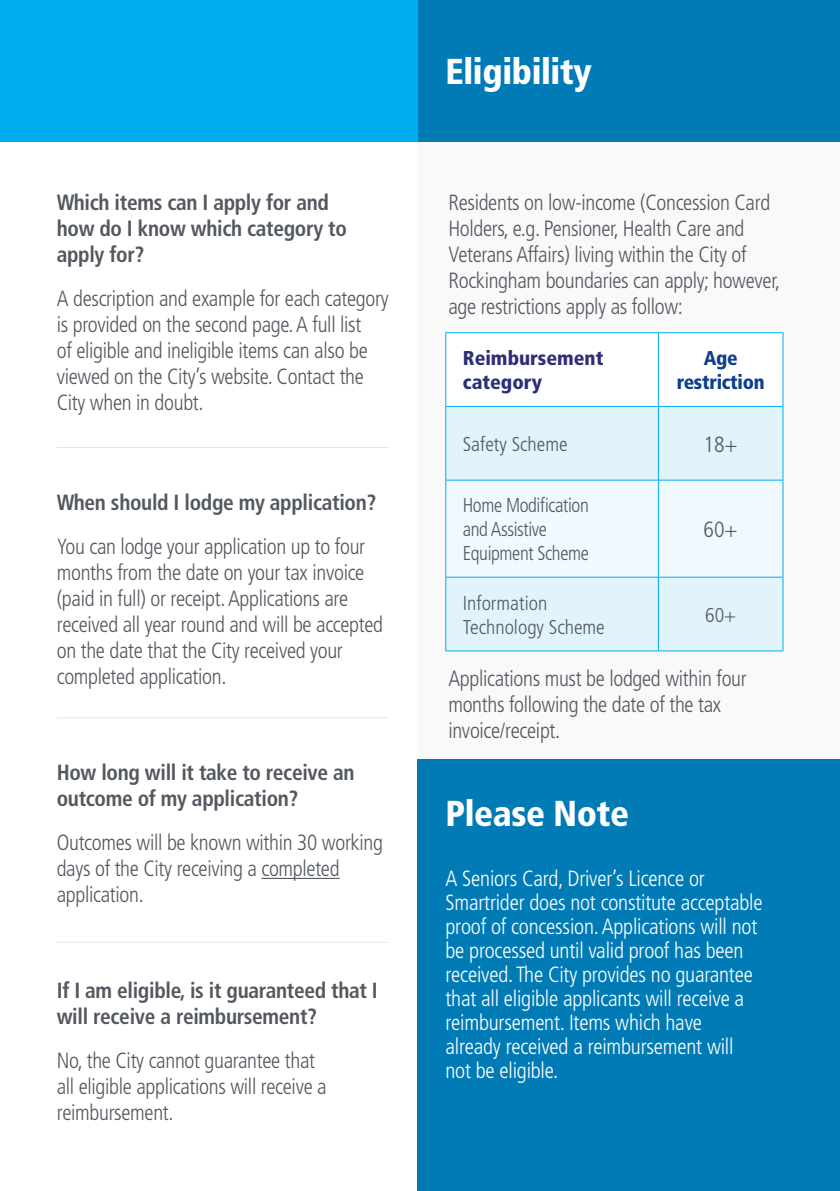
<style>
.page{position:relative;width:840px;height:1191px;background:#fff}
.page>*{position:absolute;margin:0;border:0;box-sizing:border-box;transform-origin:0 0}
.t1{font:900 condensed 36px "Frutiger LT Std";letter-spacing:-.01em;color:#fff}
.t2{font:300 condensed 22px/26px "Frutiger LT Std";letter-spacing:-.015em;color:#535860}
.t3{font:300 condensed 22px/24px "Frutiger LT Std";letter-spacing:-.01em;color:#fff}
.t4{font:700 condensed 22px/26px "Frutiger LT Std";letter-spacing:-.015em;color:#535860}
.t5{font:300 condensed 20px/24px "Frutiger LT Std";letter-spacing:-.02em;color:#535860;scale:.95 1}
.t6{font:300 condensed 20px/24px "Frutiger LT Std";color:#535860}
.t7{font:900 condensed 20px/24px "Frutiger LT Std";color:#2c2e77}
.t8{font:900 condensed 20px/24px "Frutiger LT Std";letter-spacing:-.015em;color:#103d8c;text-align:center}
.t9{font:300 condensed 20px "Frutiger LT Std";letter-spacing:-.02em;color:#535860}
.s1{font-weight:700}
</style>
<div class="page">
<div style="left:417px;top:136px;width:422px;height:1055px;background:#f9f9fa"></div>
<hr style="left:261px;top:878px;width:78px;height:1px;background:#535860">
<div style="left:384px;top:0;width:455px;height:142px;background:#007bb6"></div>
<svg style="left:446px;top:333px;width:336px;height:73px"></svg>
<div style="left:446px;top:407px;width:336px;height:243px;background:#e1f4fc"></div>
<div style="left:446px;top:481px;width:336px;height:96px;background:#f0f9fd"></div>
<hr style="left:445px;top:332px;width:213px;height:1px;background:#00aeef">
<hr style="left:445px;top:333px;width:1px;height:73px;background:#00aeef">
<hr style="left:658px;top:332px;width:124px;height:1px;background:#00aeef">
<hr style="left:657px;top:333px;width:1px;height:73px;background:#00aeef">
<hr style="left:782px;top:333px;width:1px;height:73px;background:#00aeef">
<hr style="left:445px;top:406px;width:213px;height:1px;background:#00aeef">
<hr style="left:445px;top:407px;width:1px;height:73px;background:#00aeef">
<hr style="left:658px;top:406px;width:124px;height:1px;background:#00aeef">
<hr style="left:657px;top:407px;width:1px;height:73px;background:#00aeef">
<hr style="left:782px;top:407px;width:1px;height:73px;background:#00aeef">
<hr style="left:445px;top:480px;width:213px;height:1px;background:#00aeef">
<hr style="left:445px;top:480px;width:1px;height:97px;background:#00aeef">
<hr style="left:658px;top:480px;width:124px;height:1px;background:#00aeef">
<hr style="left:657px;top:480px;width:1px;height:97px;background:#00aeef">
<hr style="left:782px;top:480px;width:1px;height:97px;background:#00aeef">
<hr style="left:445px;top:577px;width:213px;height:1px;background:#00aeef">
<hr style="left:445px;top:577px;width:1px;height:73px;background:#00aeef">
<hr style="left:658px;top:577px;width:124px;height:1px;background:#00aeef">
<hr style="left:657px;top:577px;width:1px;height:73px;background:#00aeef">
<hr style="left:782px;top:577px;width:1px;height:73px;background:#00aeef">
<hr style="left:445px;top:650px;width:213px;height:1px;background:#00aeef">
<hr style="left:658px;top:650px;width:124px;height:1px;background:#00aeef">
<hr style="left:57px;top:942px;width:331px;height:1px;background:#535860">
<hr style="left:57px;top:717px;width:331px;height:1px;background:#535860">
<hr style="left:57px;top:447px;width:331px;height:1px;background:#535860">
<div style="left:0;top:0;width:417px;height:142px;background:#00aeef"></div>
<div style="left:417px;top:760px;width:422px;height:431px;background:#007bb6"></div>
<p class="t4" style="left:57px;top:189px;width:291px">Which items can I apply for and how do I know which category to apply for?</p>
<p class="t2" style="left:57px;top:286px;width:333px">A description and example for each category is provided on the second page. A full list<br>of eligible and ineligible items can also be viewed on the City’s website. Contact the City when in doubt.</p>
<p class="t2" style="left:57px;top:481px;width:321px;line-height:44px"><span class="s1">When should I lodge my application?<br></span>You can lodge your application up to four</p>
<p class="t2" style="left:57px;top:560px;width:328px">months from the date on your tax invoice (paid in full) or receipt. Applications are received all year round and will be accepted on the date that the City received your completed application.</p>
<p class="t4" style="left:57px;top:759px;width:299px">How long will it take to receive an outcome of my application?</p>
<p class="t2" style="left:57px;top:830px;width:327px">Outcomes will be known within 30 working days of the City receiving a completed application.</p>
<p class="t4" style="left:57px;top:977px;width:322px">If I am eligible, is it guaranteed that I will receive a reimbursement?</p>
<p class="t2" style="left:57px;top:1048px;width:271px">No, the City cannot guarantee that all eligible applications will receive a reimbursement.</p>
<p class="t1" style="left:445px;top:50px;width:148px">Eligibility</p>
<p class="t2" style="left:448px;top:190px;width:333px">Residents on low-income (Concession Card Holders, e.g. Pensioner, Health Care and Veterans Affairs) living within the City of Rockingham boundaries can apply; however, age restrictions apply as follow:</p>
<p class="t7" style="left:462px;top:346px;width:142px">Reimbursement category</p>
<p class="t8" style="left:676px;top:346px;width:89px">Age restriction</p>
<p class="t6" style="left:462px;top:432px;width:106px">Safety Scheme</p>
<p class="t2" style="left:703px;top:431px;width:36px">18+</p>
<p class="t5" style="left:462px;top:493px;width:134px">Home Modification and Assistive<br>Equipment Scheme</p>
<p class="t6" style="left:462px;top:591px;width:143px">Information<br>Technology Scheme</p>
<p class="t2" style="left:703px;top:516px;width:36px">60+</p>
<p class="t9" style="left:704px;top:603px;width:33px">60+</p>
<p class="t2" style="left:448px;top:666px;width:300px">Applications must be lodged within four months following the date of the tax invoice/receipt.</p>
<p class="t1" style="left:445px;top:791px;width:185px">Please Note</p>
<p class="t3" style="left:445px;top:866px;width:318px">A Seniors Card, Driver’s Licence or Smartrider does not constitute acceptable proof of concession. Applications will not be processed until valid proof has been received. The City provides no guarantee that all eligible applicants will receive a reimbursement. Items which have already received a reimbursement will not be eligible.</p>
</div>
